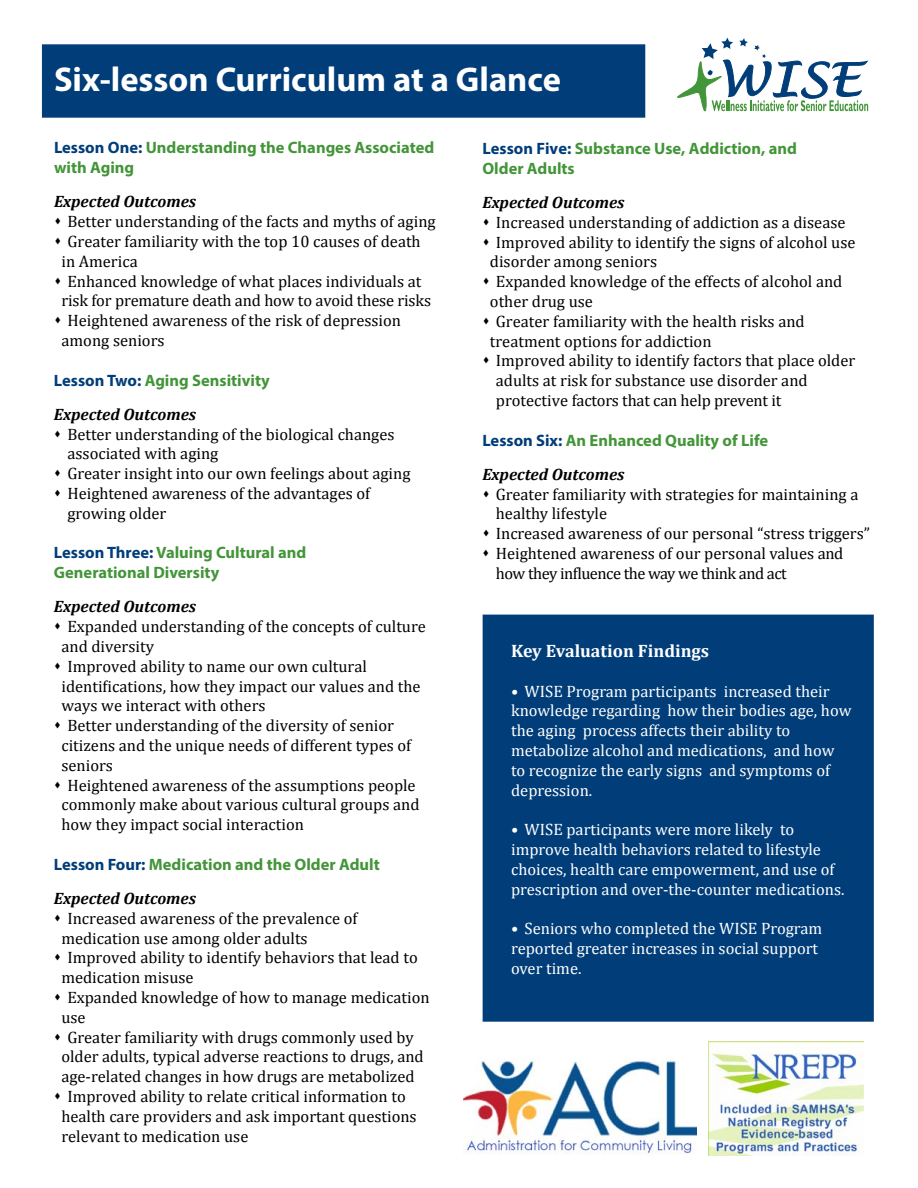
<style>
.page{position:relative;width:918px;height:1188px;background:#fff}
.page>*{position:absolute;margin:0;border:0;box-sizing:border-box;transform-origin:0 0}
.t1{font:700 34.5px "Myriad Pro";color:#fff}
.t2{font:700 18px "Cambria";color:#fff}
.t3{font:16.5px/19.8px "Cambria";color:#000}
.t4{font:16.5px/19.8px "Cambria";color:#fff}
.t5{font:700 16.5px/19.8px "Myriad Pro";color:#439539}
.t6{font:italic 700 16.5px "Cambria";color:#000}
.s1{color:#003d79}
</style>
<div class="page">
<div style="left:42px;top:44px;width:603px;height:74px;background:#003d79;border:2px solid #003d79"></div>
<svg style="left:677px;top:38px;width:191px;height:74px"></svg>
<div style="left:483px;top:615px;width:390px;height:406px;background:#003d79"></div>
<div style="left:483px;top:615px;width:391px;height:407px;border:2px solid #003d79"></div>
<img style="left:709px;top:1041px;width:155px;height:115px">
<img style="left:463px;top:1058px;width:234px;height:97px">
<h1 class="t1" style="left:54px;top:57px;width:508px">Six-lesson Curriculum at a Glance</h1>
<p class="t5" style="left:54px;top:137px;width:382px"><span class="s1">Lesson One:</span> Understanding the Changes Associated with Aging</p>
<p class="t6" style="left:54px;top:190px;width:144px">Expected Outcomes</p>
<p class="t3" style="left:67px;top:212px;width:370px">Better understanding of the facts and myths of aging</p>
<p class="t3" style="left:67px;top:231px;width:355px">Greater familiarity with the top 10 causes of death</p>
<p class="t3" style="left:62px;top:251px;width:78px">in America</p>
<p class="t3" style="left:67px;top:271px;width:355px">Enhanced knowledge of what places individuals at</p>
<p class="t3" style="left:62px;top:291px;width:371px">risk for premature death and how to avoid these risks</p>
<p class="t3" style="left:67px;top:311px;width:335px">Heightened awareness of the risk of depression</p>
<p class="t3" style="left:62px;top:330px;width:105px">among seniors</p>
<p class="t5" style="left:54px;top:370px;width:217px"><span class="s1">Lesson Two:</span> Aging Sensitivity</p>
<p class="t6" style="left:54px;top:403px;width:144px">Expected Outcomes</p>
<p class="t3" style="left:67px;top:424px;width:345px">Better understanding of the biological changes associated with aging<br>Greater insight into our own feelings about aging Heightened awareness of the advantages of growing older</p>
<p class="t5" style="left:54px;top:542px;width:254px"><span class="s1">Lesson Three:</span> Valuing Cultural and<br>Generational Diversity</p>
<p class="t6" style="left:54px;top:595px;width:144px">Expected Outcomes</p>
<p class="t3" style="left:67px;top:617px;width:360px">Expanded understanding of the concepts of culture</p>
<p class="t3" style="left:61px;top:636px;width:94px">and diversity</p>
<p class="t3" style="left:67px;top:656px;width:301px">Improved ability to name our own cultural</p>
<p class="t3" style="left:61px;top:676px;width:361px">identifications, how they impact our values and the</p>
<p class="t3" style="left:61px;top:696px;width:206px">ways we interact with others</p>
<p class="t3" style="left:67px;top:716px;width:328px">Better understanding of the diversity of senior</p>
<p class="t3" style="left:61px;top:735px;width:351px">citizens and the unique needs of different types of</p>
<p class="t3" style="left:61px;top:755px;width:53px">seniors</p>
<p class="t3" style="left:67px;top:775px;width:350px">Heightened awareness of the assumptions people</p>
<p class="t3" style="left:61px;top:795px;width:360px">commonly make about various cultural groups and</p>
<p class="t3" style="left:61px;top:815px;width:244px">how they impact social interaction</p>
<p class="t5" style="left:54px;top:854px;width:327px"><span class="s1">Lesson Four:</span> Medication and the Older Adult</p>
<p class="t6" style="left:54px;top:887px;width:144px">Expected Outcomes</p>
<p class="t3" style="left:67px;top:908px;width:292px">Increased awareness of the prevalence of</p>
<p class="t3" style="left:61px;top:928px;width:248px">medication use among older adults</p>
<p class="t3" style="left:67px;top:948px;width:352px">Improved ability to identify behaviors that lead to</p>
<p class="t3" style="left:61px;top:968px;width:134px">medication misuse</p>
<p class="t3" style="left:67px;top:987px;width:364px">Expanded knowledge of how to manage medication</p>
<p class="t3" style="left:61px;top:1007px;width:26px">use</p>
<p class="t3" style="left:67px;top:1027px;width:348px">Greater familiarity with drugs commonly used by</p>
<p class="t3" style="left:61px;top:1047px;width:364px">older adults, typical adverse reactions to drugs, and</p>
<p class="t3" style="left:61px;top:1067px;width:355px">age-related changes in how drugs are metabolized</p>
<p class="t3" style="left:67px;top:1086px;width:340px">Improved ability to relate critical information to</p>
<p class="t3" style="left:61px;top:1106px;width:357px">health care providers and ask important questions</p>
<p class="t3" style="left:61px;top:1126px;width:189px">relevant to medication use</p>
<p class="t5" style="left:482px;top:138px;width:316px"><span class="s1">Lesson Five:</span> Substance Use, Addiction, and<br>Older Adults</p>
<p class="t6" style="left:482px;top:191px;width:144px">Expected Outcomes</p>
<p class="t3" style="left:496px;top:212px;width:351px">Increased understanding of addiction as a disease</p>
<p class="t3" style="left:496px;top:232px;width:361px">Improved ability to identify the signs of alcohol use</p>
<p class="t3" style="left:490px;top:252px;width:169px">disorder among seniors</p>
<p class="t3" style="left:496px;top:272px;width:348px">Expanded knowledge of the effects of alcohol and</p>
<p class="t3" style="left:490px;top:291px;width:105px">other drug use</p>
<p class="t3" style="left:496px;top:311px;width:310px">Greater familiarity with the health risks and</p>
<p class="t3" style="left:490px;top:331px;width:223px">treatment options for addiction</p>
<p class="t3" style="left:496px;top:351px;width:361px">Improved ability to identify factors that place older</p>
<p class="t3" style="left:496px;top:371px;width:313px">adults at risk for substance use disorder and</p>
<p class="t3" style="left:496px;top:390px;width:287px">protective factors that can help prevent it</p>
<p class="t5" style="left:482px;top:430px;width:287px"><span class="s1">Lesson Six:</span> An Enhanced Quality of Life</p>
<p class="t6" style="left:482px;top:463px;width:144px">Expected Outcomes</p>
<p class="t3" style="left:496px;top:484px;width:376px">Greater familiarity with strategies for maintaining a healthy lifestyle<br>Increased awareness of our personal “stress triggers” Heightened awareness of our personal values and how they influence the way we think and act</p>
<p class="t2" style="left:511px;top:638px;width:200px">Key Evaluation Findings</p>
<p class="t4" style="left:511px;top:681px;width:342px">• WISE Program participants increased their knowledge regarding how their bodies age, how the aging process affects their ability to metabolize alcohol and medications, and how to recognize the early signs and symptoms of depression.</p>
<p class="t4" style="left:511px;top:820px;width:335px">• WISE participants were more likely to improve health behaviors related to lifestyle choices, health care empowerment, and use of prescription and over-the-counter medications.</p>
<p class="t4" style="left:511px;top:919px;width:313px">• Seniors who completed the WISE Program reported greater increases in social support over time.</p>
</div>
